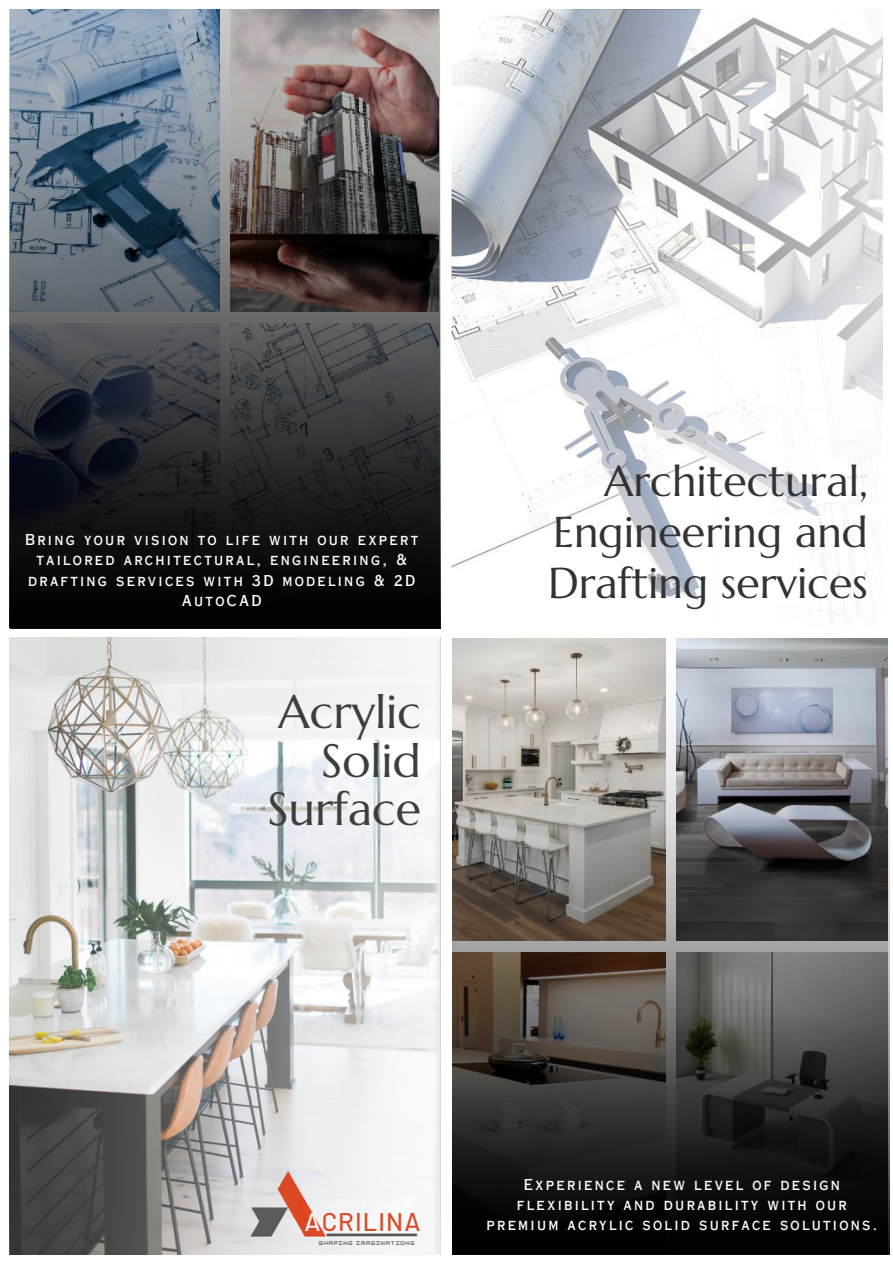
<style>
.page{position:relative;width:893px;height:1264px;background:#fff}
.page>*{position:absolute;margin:0;border:0;box-sizing:border-box;transform-origin:0 0}
.t1{font:46.5px/48.3px "Marcellus";color:#3e3e3e;text-align:right}
.t2{font:43.05px/50.7px "Marcellus";color:#333;text-align:justify}
.t3{font:500 25.65px "Barlow";letter-spacing:.04em;color:#db4d2b}
.t4{font:15px/20.2px "Copperplate Gothic LT Pro 30 AB";letter-spacing:.15em;color:#fff;text-align:center}
.t5{font:700 4.65px "HK Modular";letter-spacing:.195em;color:#646363}
.s1{color:#f7f0f0}
</style>
<div class="page">
<img style="left:9px;top:637px;width:431px;height:616px">
<img style="left:451px;top:9px;width:432px;height:617px">
<img style="left:10px;top:9px;width:430px;height:619px">
<img style="left:452px;top:638px;width:436px;height:616px">
<p class="t4" style="left:25px;top:529px;width:394px">Bring your vision to life with our expert tailored architectural, engineering, &amp; drafting services with 3D modeling &amp; 2D<br>AutoCAD</p>
<h1 class="t1" style="left:267px;top:687px;width:155px">Acrylic<br>Solid<br>Surface</h1>
<h2 class="t2" style="left:548px;top:456px;width:321px;text-indent:56px">Architectural, Engineering and Drafting services</h2>
<h3 class="t3" style="left:304px;top:1205px;width:117px"><span class="s1">A</span>CRILINA</h3>
<p class="t5" style="left:319px;top:1239px;width:97px">SHAPING IMAGINATIONS</p>
<p class="t4" style="left:486px;top:1173px;width:392px">Experience a new level of design flexibility and durability with our premium acrylic solid surface solutions.</p>
</div>
